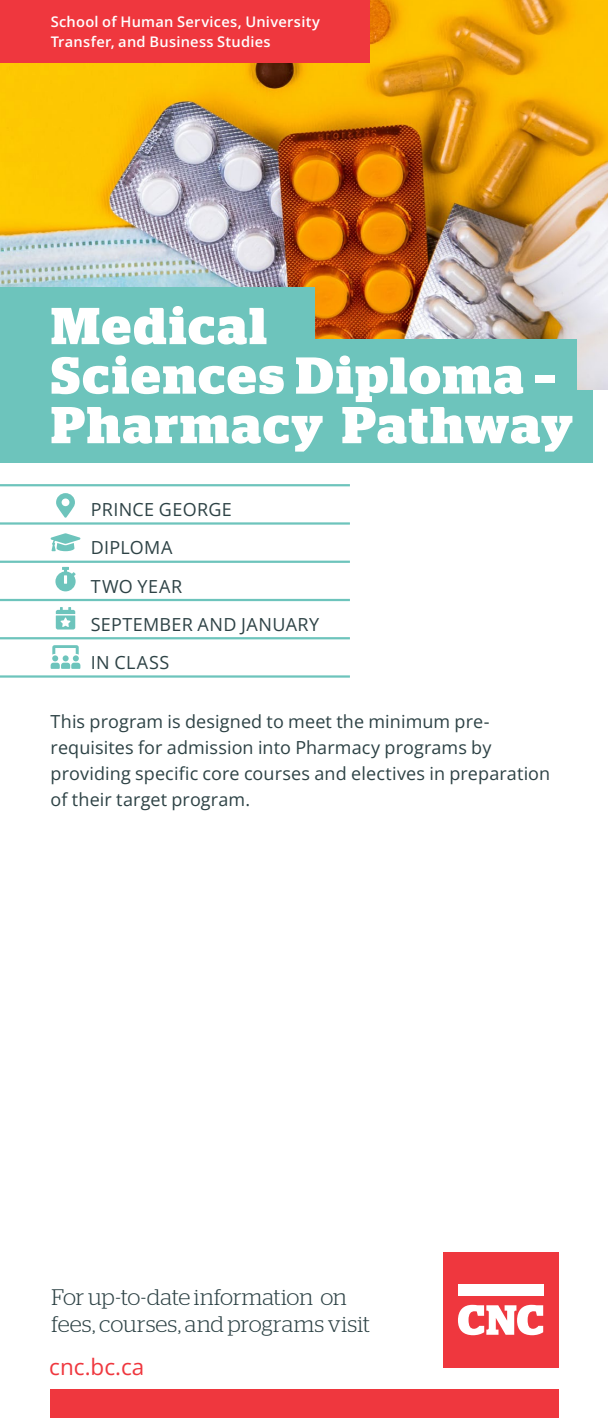
<style>
.page{position:relative;width:608px;height:1418px;background:#fff}
.page>*{position:absolute;margin:0;border:0;box-sizing:border-box;transform-origin:0 0}
.t1{font:700 51.75px/49.5px "Stag";letter-spacing:.04em;color:#fff}
.t2{font:300 22.5px/27px "Stag";letter-spacing:-.005em;color:#2d4245}
.t3{font:22.5px "Open Sans";color:#ef373e}
.t4{font:18px/38.2px "Open Sans";letter-spacing:.01em;color:#2d4245}
.t5{font:600 14.62px/20.2px "Open Sans";letter-spacing:.02em;color:#fff}
</style>
<div class="page">
<div style="left:50px;top:1389px;width:508px;height:29px;background:#ef373e"></div>
<div style="left:442px;top:1251px;width:116px;height:116px;background:#ef373e"></div>
<svg style="left:458px;top:1304px;width:85px;height:31px"></svg>
<div style="left:458px;top:1284px;width:85px;height:11px;background:#fff"></div>
<img style="left:0;top:0;width:608px;height:390px">
<div style="left:0;top:390px;width:592px;height:73px;background:#6dc4bc"></div>
<div style="left:0;top:339px;width:576px;height:73px;background:#6dc4bc"></div>
<div style="left:0;top:287px;width:314px;height:73px;background:#6dc4bc"></div>
<hr style="left:0;top:484px;width:350px;height:2px;background:#6dc4bc">
<hr style="left:0;top:522px;width:350px;height:2px;background:#6dc4bc">
<hr style="left:0;top:560px;width:350px;height:3px;background:#6dc4bc">
<hr style="left:0;top:599px;width:350px;height:2px;background:#6dc4bc">
<hr style="left:0;top:637px;width:350px;height:2px;background:#6dc4bc">
<hr style="left:0;top:675px;width:350px;height:2px;background:#6dc4bc">
<svg style="left:56px;top:493px;width:19px;height:25px"></svg>
<svg style="left:50px;top:533px;width:31px;height:18px"></svg>
<svg style="left:55px;top:567px;width:21px;height:24px"></svg>
<svg style="left:56px;top:607px;width:19px;height:22px"></svg>
<svg style="left:51px;top:645px;width:29px;height:24px"></svg>
<div style="left:0;top:0;width:370px;height:62px;background:#ef373e"></div>
<p class="t5" style="left:51px;top:11px;width:271px">School of Human Services, University<br>Transfer, and Business Studies</p>
<h1 class="t1" style="left:51px;top:301px;width:523px">Medical<br>Sciences Diploma –<br>Pharmacy Pathway</h1>
<p class="t4" style="left:91px;top:490px;width:230px">PRINCE GEORGE<br>DIPLOMA<br>TWO YEAR<br>SEPTEMBER AND JANUARY<br>IN CLASS</p>
<p class="t4" style="left:51px;top:708px;width:501px;line-height:25.9px">This program is designed to meet the minimum pre&shy;requisites for admission into Pharmacy programs by providing specific core courses and electives in preparation of their target program.</p>
<p class="t2" style="left:52px;top:1283px;width:320px">For up-to-date information on fees, courses, and programs visit</p>
<p class="t3" style="left:49px;top:1351px;width:97px">cnc.bc.ca</p>
</div>
